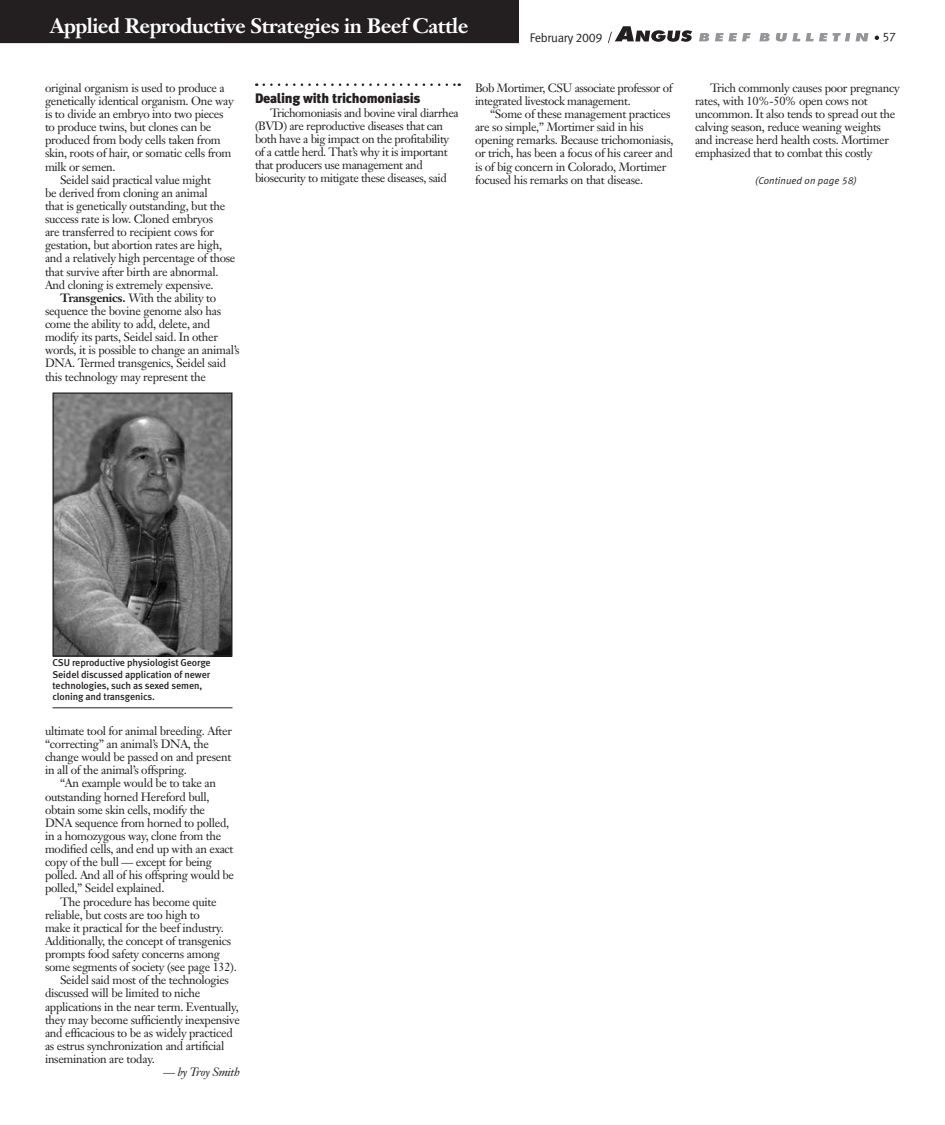
<style>
.page{position:relative;width:945px;height:1125px;background:#fff}
.page>*{position:absolute;margin:0;border:0;box-sizing:border-box;transform-origin:0 0}
.t1{font:700 20.62px "Janson Text";letter-spacing:-.025em;color:#fff}
.story_header{font:13.75px "Meta Black LF";letter-spacing:-.015em;color:#231f20}
.t2{font:12.5px "Meta Normal LF";letter-spacing:-.025em;color:#231f20}
.body_text{font:11.88px/13.1px "Janson Text";letter-spacing:-.025em;color:#231f20}
.body_text-2{font:italic 11.88px "Janson Text";letter-spacing:-.025em;color:#231f20}
.cutlines{font:10px/11.2px "Meta Medium LF";letter-spacing:-.01em;color:#231f20}
.t3{font:italic 10px "Meta Normal LF";letter-spacing:.01em;color:#231f20}
.s1{font-weight:700}
</style>
<div class="page">
<svg style="left:264px;top:83px;width:196px;height:3px"></svg>
<div style="left:0;top:0;width:519px;height:43px;background:#231f20"></div>
<img style="left:54px;top:394px;width:176px;height:261px">
<div style="left:52px;top:392px;width:180px;height:265px;border:1px solid #231f20"></div>
<hr style="left:52px;top:708px;width:180px;height:1px;background:#231f20">
<svg style="left:699px;top:33px;width:10px;height:8px"></svg>
<svg style="left:715px;top:33px;width:36px;height:8px"></svg>
<svg style="left:759px;top:33px;width:11px;height:8px"></svg>
<svg style="left:776px;top:33px;width:24px;height:9px"></svg>
<svg style="left:806px;top:33px;width:44px;height:8px"></svg>
<svg style="left:856px;top:33px;width:13px;height:8px"></svg>
<svg style="left:608px;top:26px;width:84px;height:17px"></svg>
<svg style="left:875px;top:36px;width:4px;height:4px"></svg>
<h1 class="t1" style="left:50px;top:13px;width:420px">Applied Reproductive Strategies in Beef Cattle</h1>
<p class="t2" style="left:530px;top:31px;width:74px">February 2009</p>
<p class="t2" style="left:882px;top:30px;width:15px">57</p>
<p class="body_text" style="left:45px;top:81px;width:190px">original organism is used to produce a genetically identical organism. One way is to divide an embryo into two pieces to produce twins, but clones can be produced from body cells taken from skin, roots of hair, or somatic cells from milk or semen.</p>
<p class="body_text" style="left:45px;top:173px;width:192px;text-indent:15px">Seidel said practical value might<br>be derived from cloning an animal<br>that is genetically outstanding, but the success rate is low. Cloned embryos<br>are transferred to recipient cows for gestation, but abortion rates are high, and a relatively high percentage of those that survive after birth are abnormal.<br>And cloning is extremely expensive.</p>
<p class="body_text" style="left:45px;top:291px;width:196px;text-indent:15px"><span class="s1">Transgenics.</span> With the ability to sequence the bovine genome also has come the ability to add, delete, and modify its parts, Seidel said. In other words, it is possible to change an animal’s DNA. Termed transgenics, Seidel said this technology may represent the</p>
<p class="story_header" style="left:255px;top:90px;width:167px">Dealing with trichomoniasis</p>
<p class="body_text" style="left:255px;top:106px;width:205px;text-indent:15px">Trichomoniasis and bovine viral diarrhea (BVD) are reproductive diseases that can both have a big impact on the profitability of a cattle herd. That’s why it is important that producers use management and biosecurity to mitigate these diseases, said</p>
<p class="body_text" style="left:475px;top:81px;width:199px">Bob Mortimer, CSU associate professor of integrated livestock management.</p>
<p class="body_text" style="left:475px;top:107px;width:200px;text-indent:15px">“Some of these management practices are so simple,” Mortimer said in his opening remarks. Because trichomoniasis, or trich, has been a focus of his career and is of big concern in Colorado, Mortimer focused his remarks on that disease.</p>
<p class="body_text" style="left:695px;top:81px;width:206px;text-indent:15px">Trich commonly causes poor pregnancy rates, with 10%-50% open cows not uncommon. It also tends to spread out the calving season, reduce weaning weights and increase herd health costs. Mortimer emphasized that to combat this costly</p>
<p class="t3" style="left:755px;top:174px;width:103px">(Continued on page 58)</p>
<p class="cutlines" style="left:52px;top:657px;width:160px">CSU reproductive physiologist George Seidel discussed application of newer technologies, such as sexed semen, cloning and transgenics.</p>
<p class="body_text" style="left:45px;top:724px;width:188px">ultimate tool for animal breeding. After “correcting” an animal’s DNA, the change would be passed on and present in all of the animal’s offspring.</p>
<p class="body_text" style="left:45px;top:777px;width:191px;text-indent:15px">“An example would be to take an outstanding horned Hereford bull, obtain some skin cells, modify the DNA sequence from horned to polled, in a homozygous way, clone from the modified cells, and end up with an exact copy of the bull — except for being polled. And all of his offspring would be polled,” Seidel explained.</p>
<p class="body_text" style="left:45px;top:895px;width:193px;text-indent:15px">The procedure has become quite reliable, but costs are too high to<br>make it practical for the beef industry.<br>Additionally, the concept of transgenics prompts food safety concerns among some segments of society (see page 132).</p>
<p class="body_text" style="left:45px;top:974px;width:197px;text-indent:15px">Seidel said most of the technologies discussed will be limited to niche applications in the near term. Eventually, they may become sufficiently inexpensive and efficacious to be as widely practiced as estrus synchronization and artificial insemination are today.</p>
<p class="body_text-2" style="left:163px;top:1065px;width:78px">— by Troy Smith</p>
</div>
